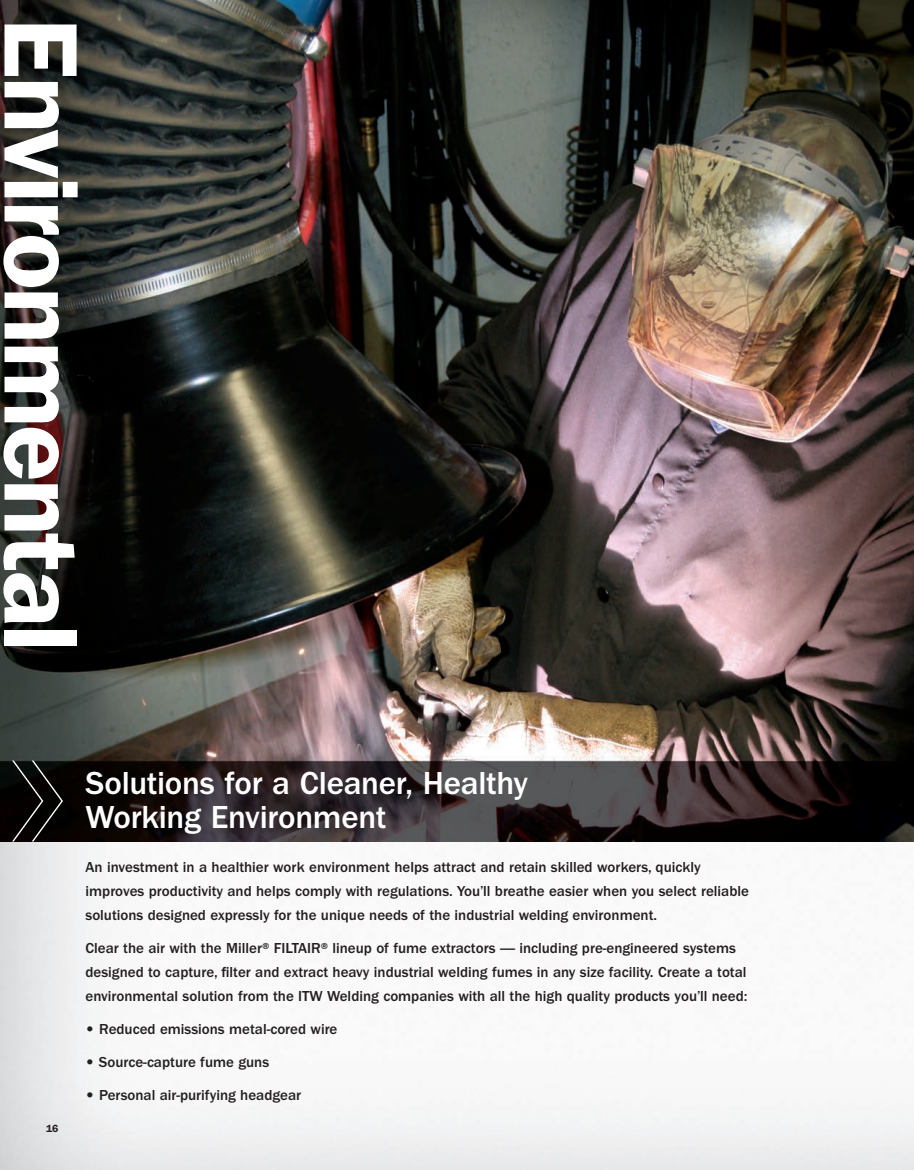
<style>
.page{position:relative;width:914px;height:1170px;background:#fff}
.page>*{position:absolute;margin:0;border:0;box-sizing:border-box;transform-origin:0 0}
.t1{font:600 105px "ITC Franklin Gothic Std";letter-spacing:-.025em;color:#fff}
.t2{font:500 33px/34.5px "ITC Franklin Gothic Std";letter-spacing:-.01em;color:#fff}
.t3{font:500 15px/24px "ITC Franklin Gothic Std";color:#231f20}
.t4{font:600 10.5px "ITC Franklin Gothic Std";color:#231f20}
.s1{font-family:"ITC Franklin Gothic Std Hvy";font-weight:400}
</style>
<div class="page">
<img style="left:0;top:841px;width:914px;height:329px">
<img style="left:0;top:0;width:914px;height:841px">
<svg style="left:12px;top:760px;width:51px;height:82px;background:#161413"></svg>
<h1 class="t1" style="left:103px;top:18px;width:635px;rotate:90deg">Environmental</h1>
<p class="t4" style="left:46px;top:1122px;width:14px">16</p>
<h2 class="t2" style="left:86px;top:766px;width:444px">Solutions for a Cleaner, Healthy<br>Working Environment</h2>
<p class="t3" style="left:86px;top:856px;width:665px">An investment in a healthier work environment helps attract and retain skilled workers, quickly improves productivity and helps comply with regulations. You’ll breathe easier when you select reliable solutions designed expressly for the unique needs of the industrial welding environment.</p>
<p class="t3" style="left:86px;top:937px;width:663px">Clear the air with the Miller® FILTAIR® lineup of fume extractors — including pre-engineered systems designed to capture, filter and extract heavy industrial welding fumes in any size facility. Create a total environmental solution from the ITW Welding companies with all the high quality products you’ll need:</p>
<p class="t3" style="left:86px;top:1018px;width:253px"><span class="s1">•</span> Reduced emissions metal-cored wire</p>
<p class="t3" style="left:86px;top:1051px;width:185px"><span class="s1">•</span> Source-capture fume guns</p>
<p class="t3" style="left:86px;top:1084px;width:217px"><span class="s1">•</span> Personal air-purifying headgear</p>
</div>
